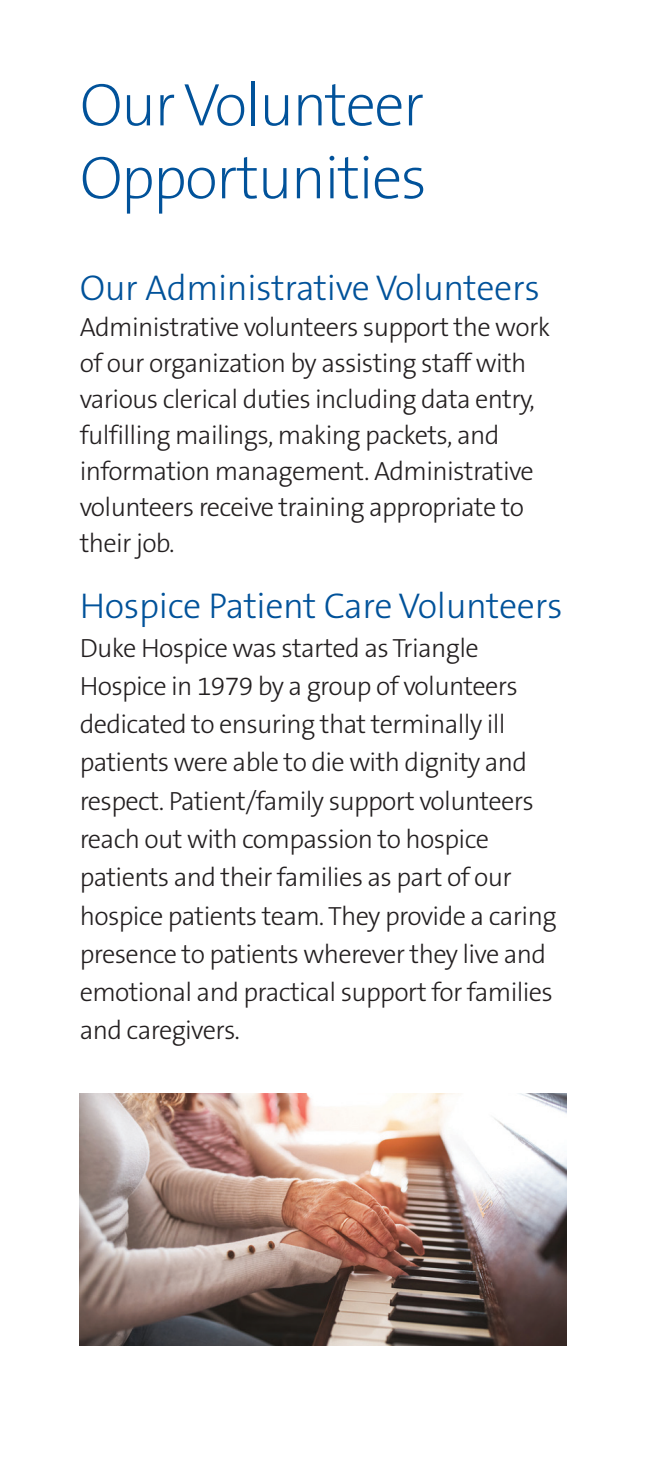
<style>
.page{position:relative;width:648px;height:1459px;background:#fff}
.page>*{position:absolute;margin:0;border:0;box-sizing:border-box;transform-origin:0 0}
.t1{font:200 60.75px/72.9px "The Sans B W2";letter-spacing:-.03em;color:#01529a}
.t2{font:300 36px "The Sans B W3";letter-spacing:-.01em;color:#01529a}
.t3{font:300 26.55px/38.2px "The Sans B W3";letter-spacing:-.025em;color:#231f20}
</style>
<div class="page">
<img style="left:80px;top:1093px;width:486px;height:253px">
<h2 class="t1" style="left:80px;top:69px;width:348px">Our Volunteer<br>Opportunities</h2>
<h3 class="t2" style="left:80px;top:265px;width:461px">Our Administrative Volunteers</h3>
<p class="t3" style="left:80px;top:309px;width:471px;line-height:36px">Administrative volunteers support the work of our organization by assisting staff with various clerical duties including data entry, fulfilling mailings, making packets, and information management. Administrative volunteers receive training appropriate to their job.</p>
<h3 class="t2" style="left:80px;top:583px;width:484px">Hospice Patient Care Volunteers</h3>
<p class="t3" style="left:80px;top:629px;width:478px">Duke Hospice was started as Triangle Hospice in 1979 by a group of volunteers dedicated to ensuring that terminally ill patients were able to die with dignity and respect. Patient/family support volunteers reach out with compassion to hospice patients and their families as part of our hospice patients team. They provide a caring presence to patients wherever they live and emotional and practical support for families and caregivers.</p>
</div>
